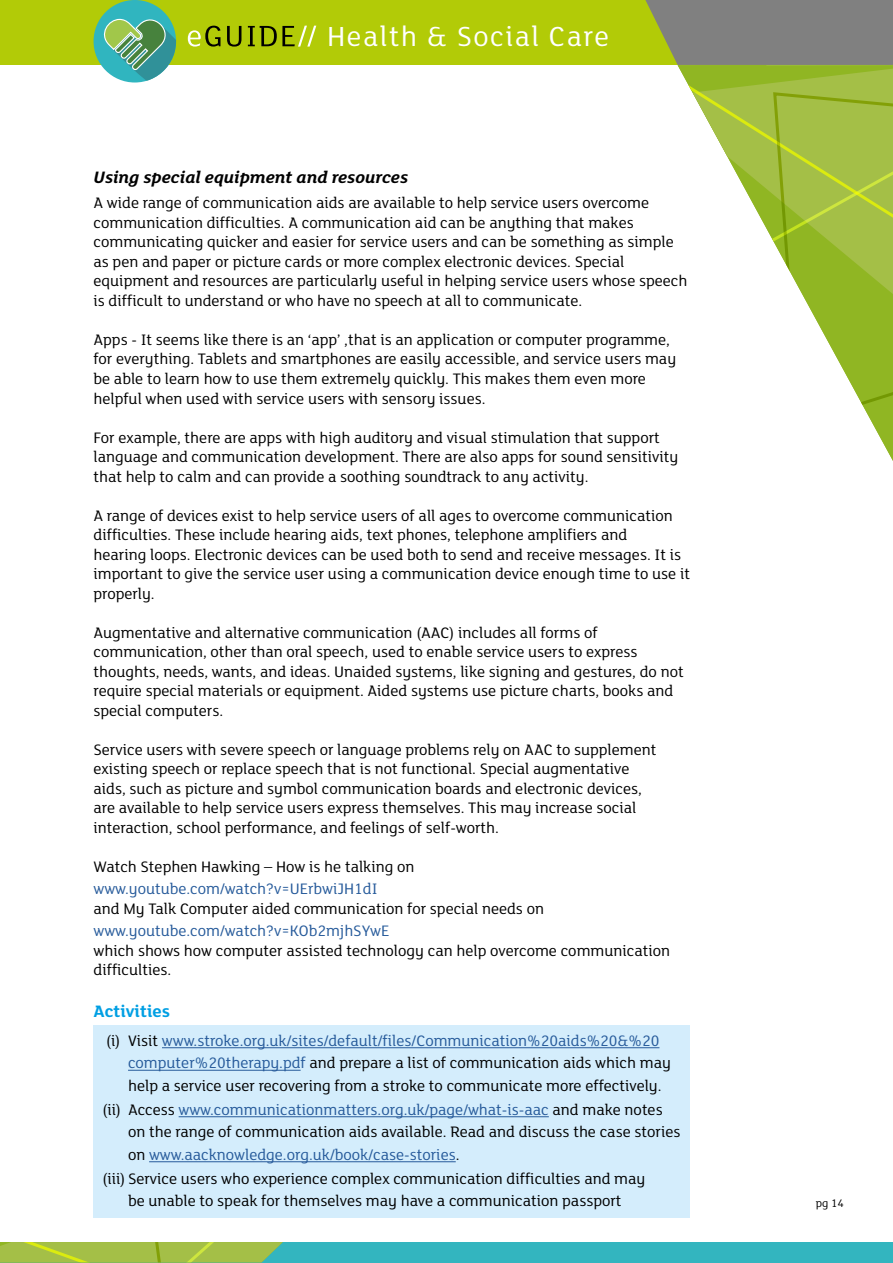
<style>
.page{position:relative;width:893px;height:1263px;background:#fff}
.page>*{position:absolute;margin:0;border:0;box-sizing:border-box;transform-origin:0 0}
.t1{font:30px "FS Lola";letter-spacing:.05em;color:#fff}
.t2{font:italic 700 18px "FS Lola";color:#000}
.t3{font:700 18px "FS Lola";color:#009fe3}
.t4{font:16.5px/19.5px "FS Lola";color:#000}
.t5{font:16.5px "FS Lola";color:#275b9b}
.t6{font:12px "FS Lola";color:#000}
.s1{color:#275b9b}
</style>
<div class="page">
<div style="left:0;top:0;width:893px;height:65px;background:#b2cb07"></div>
<svg style="left:645px;top:0;width:248px;height:65px;background:#838577"></svg>
<svg style="left:188px;top:26px;width:32px;height:21px"></svg>
<svg style="left:227px;top:26px;width:14px;height:21px"></svg>
<svg style="left:248px;top:26px;width:68px;height:21px"></svg>
<div style="left:0;top:1242px;width:893px;height:21px;background:#33b5bf"></div>
<svg style="left:678px;top:65px;width:215px;height:391px"></svg>
<svg style="left:771px;top:91px;width:122px;height:336px"></svg>
<svg style="left:0;top:1242px;width:283px;height:20px;background:#a1c048"></svg>
<div style="left:94px;top:0;width:82px;height:83px;background:#30b5bf;border-radius:50%"></div>
<svg style="left:98px;top:11px;width:78px;height:70px"></svg>
<div style="left:94px;top:1026px;width:596px;height:76px;background:#d4edfc"></div>
<hr style="left:162px;top:1047px;width:497px;height:1px;background:#275b9b">
<hr style="left:128px;top:1070px;width:173px;height:1px;background:#275b9b">
<div style="left:94px;top:1095px;width:596px;height:76px;background:#d4edfc"></div>
<hr style="left:179px;top:1116px;width:370px;height:1px;background:#275b9b">
<hr style="left:149px;top:1161px;width:307px;height:1px;background:#275b9b">
<div style="left:94px;top:1164px;width:596px;height:54px;background:#d4edfc"></div>
<h1 class="t1" style="left:327px;top:16px;width:283px">Health &amp; Social Care</h1>
<p class="t2" style="left:94px;top:165px;width:316px">Using special equipment and resources</p>
<p class="t4" style="left:94px;top:193px;width:595px">A wide range of communication aids are available to help service users overcome communication difficulties. A communication aid can be anything that makes communicating quicker and easier for service users and can be something as simple as pen and paper or picture cards or more complex electronic devices. Special equipment and resources are particularly useful in helping service users whose speech is difficult to understand or who have no speech at all to communicate.</p>
<p class="t4" style="left:94px;top:329px;width:584px">Apps - It seems like there is an ‘app’ ,that is an application or computer programme, for everything. Tablets and smartphones are easily accessible, and service users may be able to learn how to use them extremely quickly. This makes them even more helpful when used with service users with sensory issues.</p>
<p class="t4" style="left:94px;top:427px;width:586px">For example, there are apps with high auditory and visual stimulation that support language and communication development. There are also apps for sound sensitivity that help to calm and can provide a soothing soundtrack to any activity.</p>
<p class="t4" style="left:94px;top:505px;width:598px">A range of devices exist to help service users of all ages to overcome communication difficulties. These include hearing aids, text phones, telephone amplifiers and<br>hearing loops. Electronic devices can be used both to send and receive messages. It is important to give the service user using a communication device enough time to use it properly.</p>
<p class="t4" style="left:94px;top:622px;width:592px">Augmentative and alternative communication (AAC) includes all forms of communication, other than oral speech, used to enable service users to express thoughts, needs, wants, and ideas. Unaided systems, like signing and gestures, do not require special materials or equipment. Aided systems use picture charts, books and special computers.</p>
<p class="t4" style="left:94px;top:739px;width:564px">Service users with severe speech or language problems rely on AAC to supplement existing speech or replace speech that is not functional. Special augmentative aids, such as picture and symbol communication boards and electronic devices, are available to help service users express themselves. This may increase social interaction, school performance, and feelings of self-worth.</p>
<p class="t4" style="left:94px;top:856px;width:323px">Watch Stephen Hawking – How is he talking on</p>
<p class="t5" style="left:94px;top:878px;width:285px">www.youtube.com/watch?v=UErbwiJH1dI</p>
<p class="t4" style="left:94px;top:898px;width:452px">and My Talk Computer aided communication for special needs on</p>
<p class="t5" style="left:94px;top:920px;width:297px">www.youtube.com/watch?v=KOb2mjhSYwE</p>
<p class="t4" style="left:94px;top:940px;width:578px">which shows how computer assisted technology can help overcome communication difficulties.</p>
<p class="t3" style="left:94px;top:999px;width:78px">Activities</p>
<p class="t4" style="left:128px;top:1028px;width:544px;line-height:22.5px;text-indent:-22px">(i) Visit <span class="s1">www.stroke.org.uk/sites/default/files/Communication%20aids%20&amp;%20 computer%20therapy.pdf</span> and prepare a list of communication aids which may help a service user recovering from a stroke to communicate more effectively.</p>
<p class="t4" style="left:128px;top:1097px;width:554px;line-height:22.5px;text-indent:-25px">(ii) Access <span class="s1">www.communicationmatters.org.uk/page/what-is-aac</span> and make notes on the range of communication aids available. Read and discuss the case stories on <span class="s1">www.aacknowledge.org.uk/book/case-stories</span>.</p>
<p class="t4" style="left:103px;top:1166px;width:544px;line-height:22.5px;text-align:center">(iii) Service users who experience complex communication difficulties and may be unable to speak for themselves may have a communication passport</p>
<p class="t6" style="left:816px;top:1195px;width:29px">pg 14</p>
</div>
